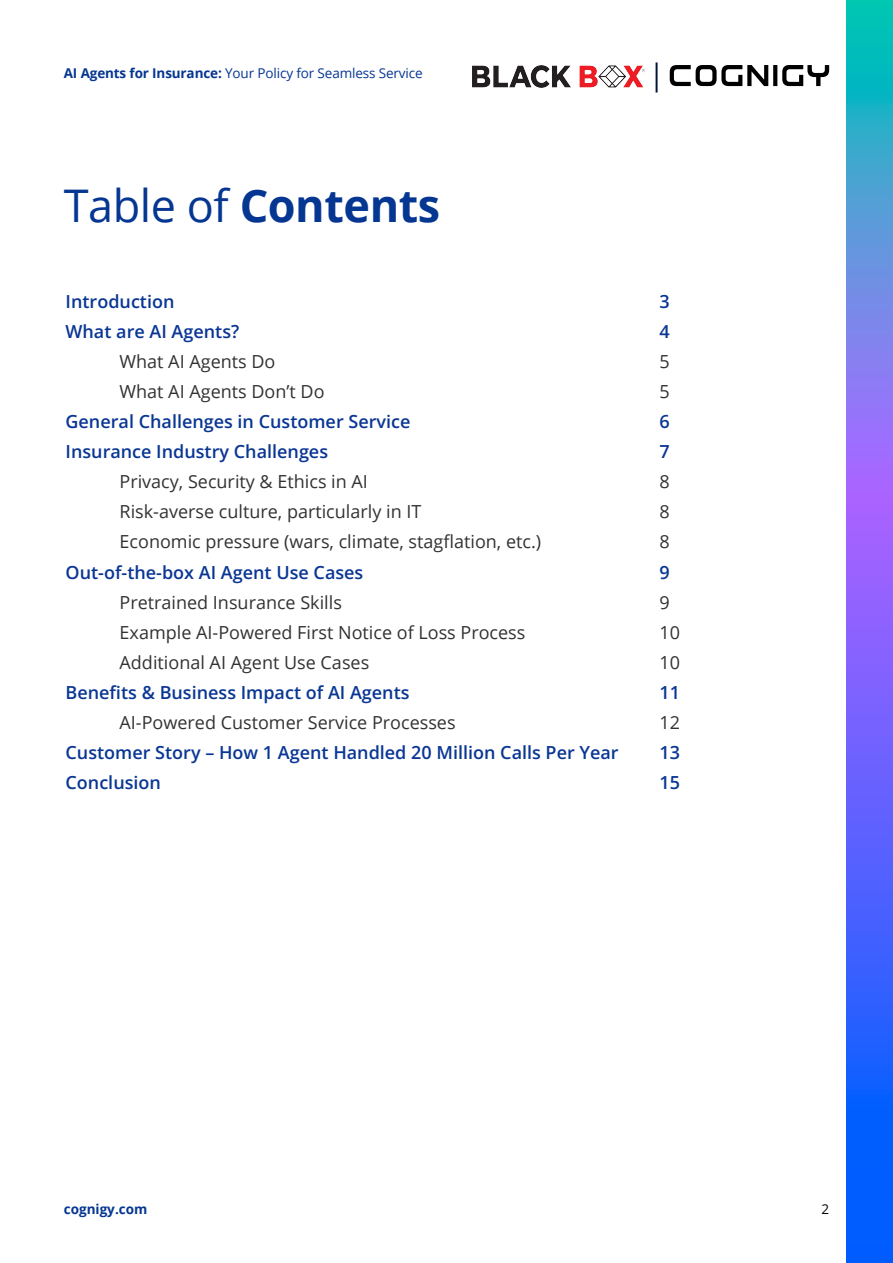
<style>
.page{position:relative;width:893px;height:1263px;background:#fff}
.page>*{position:absolute;margin:0;border:0;box-sizing:border-box;transform-origin:0 0}
.t1{font:700 45px "Open Sans";letter-spacing:-.01em;color:#053691}
.t2{font:30px "Minion Pro";color:#001138}
.t3{font:18px "Open Sans";color:#323232}
.t4{font:18px "Open Sans";color:#0a3694}
.t5{font:13.5px "Open Sans";letter-spacing:-.01em;color:#053691}
.t6{font:700 13.5px "Open Sans";color:#053691}
.t7{font:13.5px "Open Sans";color:#000}
.s1{font-weight:700}
.s2{font-weight:400}
</style>
<div class="page">
<svg style="left:846px;top:0;width:47px;height:1263px;background:#5175f1"></svg>
<svg style="left:670px;top:65px;width:159px;height:21px"></svg>
<img style="left:472px;top:66px;width:173px;height:21px">
<p class="t5" style="left:64px;top:64px;width:360px"><span class="s1">AI Agents for Insurance:</span> Your Policy for Seamless Service</p>
<h1 class="t1" style="left:64px;top:174px;width:378px"><span class="s2">Table of</span> Contents</h1>
<h2 class="t2" style="left:653px;top:55px;width:9px">|</h2>
<p class="t4" style="left:66px;top:290px;width:110px">Introduction</p>
<p class="t4" style="left:660px;top:290px;width:12px">3</p>
<p class="t4" style="left:66px;top:320px;width:175px">What are AI Agents?</p>
<p class="t4" style="left:660px;top:320px;width:12px">4</p>
<p class="t3" style="left:120px;top:350px;width:157px">What AI Agents Do</p>
<p class="t3" style="left:660px;top:350px;width:12px">5</p>
<p class="t3" style="left:120px;top:380px;width:206px">What AI Agents Don’t Do</p>
<p class="t3" style="left:660px;top:380px;width:12px">5</p>
<p class="t4" style="left:66px;top:410px;width:346px">General Challenges in Customer Service</p>
<p class="t4" style="left:660px;top:410px;width:12px">6</p>
<p class="t4" style="left:66px;top:440px;width:264px">Insurance Industry Challenges</p>
<p class="t4" style="left:660px;top:440px;width:12px">7</p>
<p class="t3" style="left:120px;top:470px;width:250px">Privacy, Security &amp; Ethics in AI</p>
<p class="t3" style="left:660px;top:470px;width:12px">8</p>
<p class="t3" style="left:120px;top:500px;width:303px">Risk-averse culture, particularly in IT</p>
<p class="t3" style="left:660px;top:500px;width:12px">8</p>
<p class="t3" style="left:120px;top:530px;width:423px">Economic pressure (wars, climate, stagflation, etc.)</p>
<p class="t3" style="left:660px;top:530px;width:12px">8</p>
<p class="t4" style="left:66px;top:560px;width:299px">Out-of-the-box AI Agent Use Cases</p>
<p class="t4" style="left:660px;top:560px;width:12px">9</p>
<p class="t3" style="left:120px;top:590px;width:224px">Pretrained Insurance Skills</p>
<p class="t3" style="left:660px;top:590px;width:12px">9</p>
<p class="t3" style="left:120px;top:620px;width:407px">Example AI-Powered First Notice of Loss Process</p>
<p class="t3" style="left:660px;top:620px;width:22px">10</p>
<p class="t3" style="left:120px;top:650px;width:251px">Additional AI Agent Use Cases</p>
<p class="t3" style="left:660px;top:650px;width:22px">10</p>
<p class="t4" style="left:66px;top:680px;width:346px">Benefits &amp; Business Impact of AI Agents</p>
<p class="t4" style="left:660px;top:680px;width:22px">11</p>
<p class="t3" style="left:120px;top:710px;width:338px">AI-Powered Customer Service Processes</p>
<p class="t3" style="left:660px;top:710px;width:22px">12</p>
<p class="t4" style="left:66px;top:740px;width:555px">Customer Story – How 1 Agent Handled 20 Million Calls Per Year</p>
<p class="t4" style="left:660px;top:740px;width:22px">13</p>
<p class="t4" style="left:66px;top:770px;width:97px">Conclusion</p>
<p class="t4" style="left:660px;top:770px;width:22px">15</p>
<p class="t6" style="left:64px;top:1199px;width:85px">cognigy.com</p>
<p class="t7" style="left:821px;top:1199px;width:9px">2</p>
</div>
